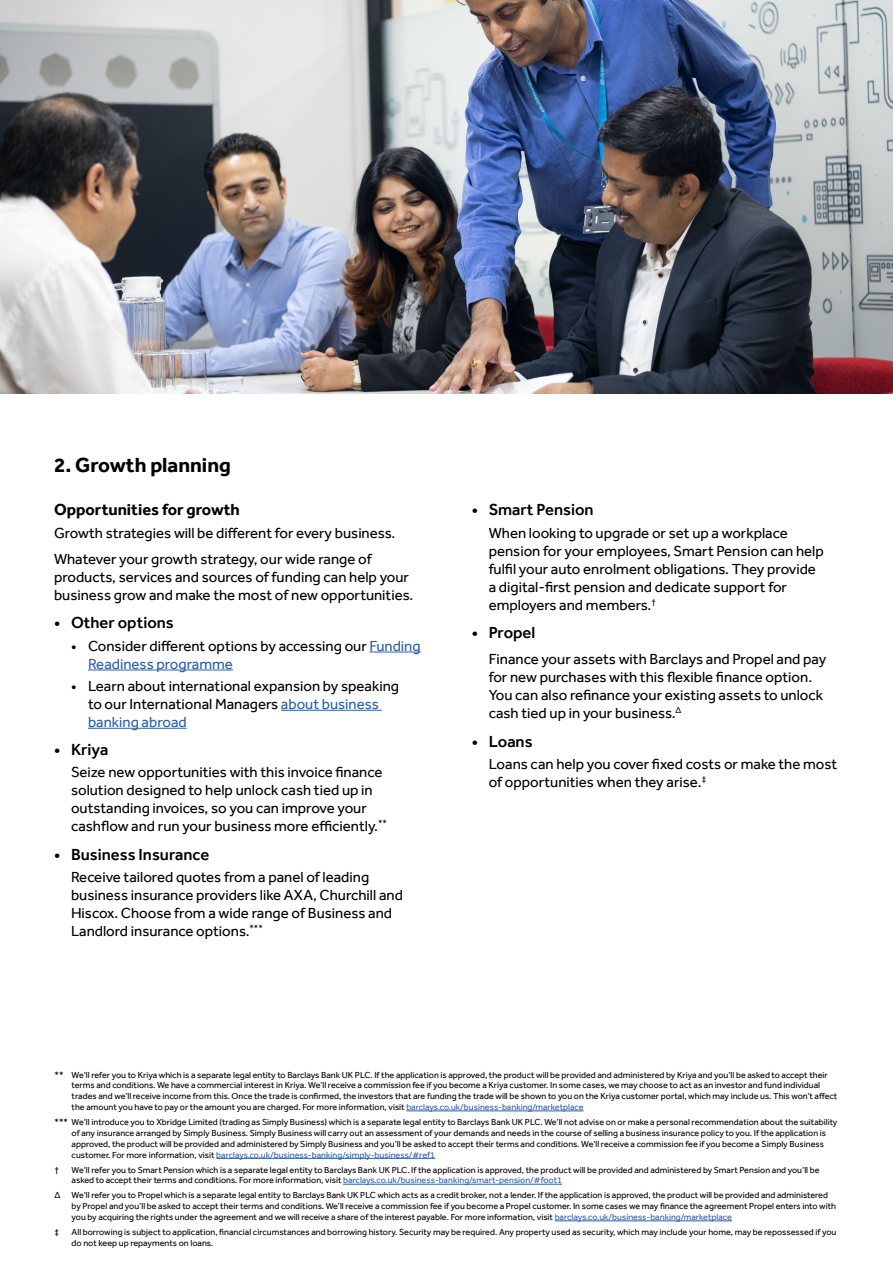
<style>
.page{position:relative;width:893px;height:1263px;background:#fff}
.page>*{position:absolute;margin:0;border:0;box-sizing:border-box;transform-origin:0 0}
.Paragraph{font:700 21px "Barclays Effra";color:#000}
.t1{font:500 16.5px "Barclays Effra";color:#000}
.Subsub_head{font:700 16.5px "Barclays Effra";color:#000}
.Paragraph-2{font:15px/18px "Barclays Effra";color:#000}
.Paragraph-3{font:9px/10.8px "Barclays Effra";color:#000}
.s1{color:#2e5fa6}
</style>
<div class="page">
<hr style="left:370px;top:652px;width:51px;height:1px;background:#2e5fa6">
<hr style="left:88px;top:670px;width:145px;height:1px;background:#2e5fa6">
<hr style="left:281px;top:710px;width:101px;height:1px;background:#2e5fa6">
<hr style="left:88px;top:728px;width:99px;height:1px;background:#2e5fa6">
<hr style="left:406px;top:1110px;width:178px;height:1px;background:#2e5fa6">
<hr style="left:216px;top:1158px;width:219px;height:1px;background:#2e5fa6">
<hr style="left:343px;top:1184px;width:219px;height:1px;background:#2e5fa6">
<hr style="left:555px;top:1220px;width:177px;height:1px;background:#2e5fa6">
<img style="left:0;top:0;width:892px;height:394px">
<p class="Paragraph" style="left:54px;top:452px;width:178px">2. Growth planning</p>
<p class="Subsub_head" style="left:54px;top:500px;width:187px">Opportunities for growth</p>
<p class="Paragraph-2" style="left:54px;top:523px;width:343px">Growth strategies will be different for every business.</p>
<p class="Paragraph-2" style="left:54px;top:550px;width:361px">Whatever your growth strategy, our wide range of products, services and sources of funding can help your business grow and make the most of new opportunities.</p>
<p class="t1" style="left:54px;top:613px;width:121px">• Other options</p>
<p class="Paragraph-2" style="left:88px;top:636px;width:334px;text-indent:-17px">• Consider different options by accessing our <span class="s1">Funding<br>Readiness programme</span></p>
<p class="Paragraph-2" style="left:88px;top:677px;width:312px;text-indent:-17px">• Learn about international expansion by speaking to our International Managers <span class="s1">about business banking abroad</span></p>
<p class="t1" style="left:54px;top:740px;width:56px">• Kriya</p>
<p class="Paragraph-2" style="left:71px;top:763px;width:317px">Seize new opportunities with this invoice finance solution designed to help unlock cash tied up in outstanding invoices, so you can improve your cashflow and run your business more efficiently.<sup>**</sup></p>
<p class="t1" style="left:54px;top:844px;width:157px">• Business Insurance</p>
<p class="Paragraph-2" style="left:71px;top:868px;width:333px">Receive tailored quotes from a panel of leading business insurance providers like AXA, Churchill and Hiscox. Choose from a wide range of Business and Landlord insurance options.<sup>***</sup></p>
<p class="t1" style="left:472px;top:500px;width:123px">• Smart Pension</p>
<p class="Paragraph-2" style="left:489px;top:523px;width:337px">When looking to upgrade or set up a workplace pension for your employees, Smart Pension can help fulfil your auto enrolment obligations. They provide a digital-first pension and dedicate support for employers and members.<sup>†</sup></p>
<p class="t1" style="left:472px;top:622px;width:65px">• Propel</p>
<p class="Paragraph-2" style="left:489px;top:650px;width:339px">Finance your assets with Barclays and Propel and pay for new purchases with this flexible finance option.<br>You can also refinance your existing assets to unlock cash tied up in your business.<sup>∆</sup></p>
<p class="t1" style="left:472px;top:731px;width:62px">• Loans</p>
<p class="Paragraph-2" style="left:489px;top:755px;width:350px">Loans can help you cover fixed costs or make the most of opportunities when they arise.<sup>‡</sup></p>
<p class="Paragraph-3" style="left:72px;top:1069px;width:767px;text-indent:-17px">** We’ll refer you to Kriya which is a separate legal entity to Barclays Bank UK PLC. If the application is approved, the product will be provided and administered by Kriya and you’ll be asked to accept their terms and conditions. We have a commercial interest in Kriya. We’ll receive a commission fee if you become a Kriya customer. In some cases, we may choose to act as an investor and fund individual trades and we’ll receive income from this. Once the trade is confirmed, the investors that are funding the trade will be shown to you on the Kriya customer portal, which may include us. This won’t affect the amount you have to pay or the amount you are charged. For more information, visit <span class="s1">barclays.co.uk/business-banking/marketplace</span></p>
<p class="Paragraph-3" style="left:72px;top:1116px;width:767px;text-indent:-17px">*** We’ll introduce you to Xbridge Limited (trading as Simply Business) which is a separate legal entity to Barclays Bank UK PLC. We’ll not advise on or make a personal recommendation about the suitability of any insurance arranged by Simply Business. Simply Business will carry out an assessment of your demands and needs in the course of selling a business insurance policy to you. If the application is approved, the product will be provided and administered by Simply Business and you’ll be asked to accept their terms and conditions. We’ll receive a commission fee if you become a Simply Business customer. For more information, visit <span class="s1">barclays.co.uk/business-banking/simply-business/#ref1</span></p>
<p class="Paragraph-3" style="left:55px;top:1164px;width:6px">†</p>
<p class="Paragraph-3" style="left:72px;top:1164px;width:749px">We’ll refer you to Smart Pension which is a separate legal entity to Barclays Bank UK PLC. If the application is approved, the product will be provided and administered by Smart Pension and you’ll be asked to accept their terms and conditions. For more information, visit <span class="s1">barclays.co.uk/business-banking/smart-pension/#foot1</span></p>
<p class="Paragraph-3" style="left:72px;top:1190px;width:766px;text-indent:-17px">∆ We’ll refer you to Propel which is a separate legal entity to Barclays Bank UK PLC which acts as a credit broker, not a lender. If the application is approved, the product will be provided and administered by Propel and you’ll be asked to accept their terms and conditions. We’ll receive a commission fee if you become a Propel customer. In some cases we may finance the agreement Propel enters into with you by acquiring the rights under the agreement and we will receive a share of the interest payable. For more information, visit <span class="s1">barclays.co.uk/business-banking/marketplace</span></p>
<p class="Paragraph-3" style="left:55px;top:1226px;width:6px">‡</p>
<p class="Paragraph-3" style="left:72px;top:1226px;width:766px">All borrowing is subject to application, financial circumstances and borrowing history. Security may be required. Any property used as security, which may include your home, may be repossessed if you do not keep up repayments on loans.</p>
</div>
